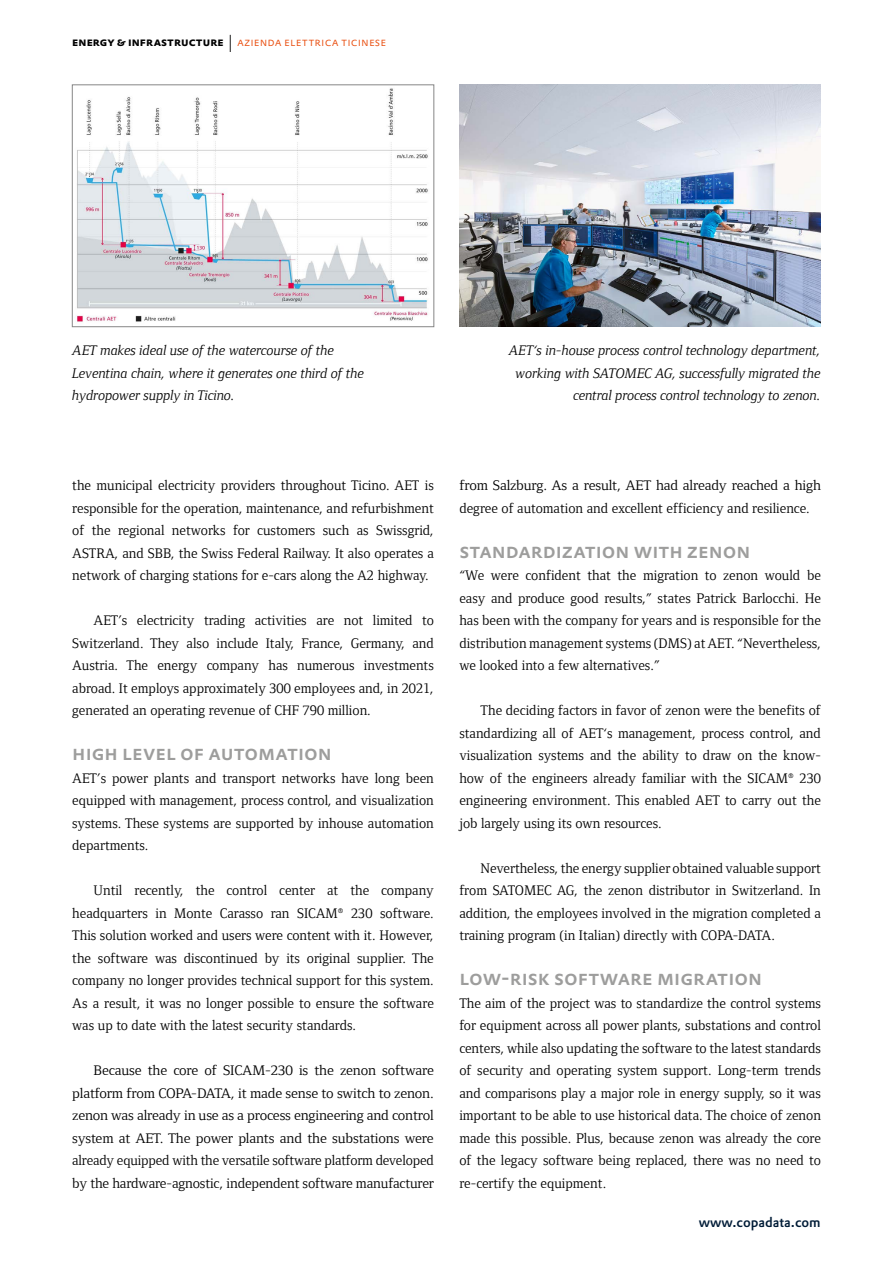
<style>
.page{position:relative;width:893px;height:1263px;background:#fff}
.page>*{position:absolute;margin:0;border:0;box-sizing:border-box;transform-origin:0 0}
.t1{font:500 21px "DTL Prokyon TOT Caps";color:#9d9d9c}
.t2{font:14.25px/22.5px "Foundry Form Serif";color:#000;text-align:justify}
.t3{font:14.25px/22.5px "Foundry Form Serif";color:#000;text-align:justify;scale:1.05 1}
.t4{font:14.25px/22.5px "Foundry Form Serif Italic OSF";color:#000;text-align:right}
.t5{font:500 13.5px "DTL Prokyon TOT";color:#001c37}
.t6{font:300 12px "DTL Prokyon TOT Caps";letter-spacing:.005em;color:#e94e0f}
.s1{font-weight:700;color:#000}
.s2{font-size:24px;color:#000}
</style>
<div class="page">
<img style="left:74px;top:88px;width:354px;height:234px">
<div style="left:72px;top:85px;width:362px;height:242px;border:1px solid #878787"></div>
<img style="left:459px;top:85px;width:362px;height:242px">
<p class="t6" style="left:72px;top:34px;width:316px"><span class="s1">energy &amp; infrastructure</span> <span class="s2">I</span> azienda elettrica ticinese</p>
<p class="t4" style="left:72px;top:339px;width:293px;text-align:left">AET makes ideal use of the watercourse of the<br>Leventina chain, where it generates one third of the hydropower supply in Ticino.</p>
<p class="t4" style="left:509px;top:339px;width:313px">AET‘s in-house process control technology department, working with SATOMEC AG, successfully migrated the central process control technology to zenon.</p>
<p class="t2" style="left:72px;top:474px;width:363px">the municipal electricity providers throughout Ticino. AET is responsible for the operation, maintenance, and refurbishment of the regional networks for customers such as Swissgrid, ASTRA, and SBB, the Swiss Federal Railway. It also operates a network of charging stations for e-cars along the A2 highway.</p>
<p class="t2" style="left:72px;top:609px;width:363px;text-indent:21px">AET’s electricity trading activities are not limited to Switzerland. They also include Italy, France, Germany, and Austria. The energy company has numerous investments abroad. It employs approximately 300 employees and, in 2021, generated an operating revenue of CHF 790 million.</p>
<h1 class="t1" style="left:72px;top:739px;width:261px">High level of automation</h1>
<p class="t2" style="left:72px;top:767px;width:363px">AET’s power plants and transport networks have long been equipped with management, process control, and visualization systems. These systems are supported by inhouse automation departments.</p>
<p class="t2" style="left:72px;top:879px;width:363px;text-indent:21px">Until recently, the control center at the company headquarters in Monte Carasso ran SICAM® 230 software.<br>This solution worked and users were content with it. However, the software was discontinued by its original supplier. The company no longer provides technical support for this system.<br>As a result, it was no longer possible to ensure the software was up to date with the latest security standards.</p>
<p class="t3" style="left:72px;top:1059px;width:346px;text-indent:21px">Because the core of SICAM-230 is the zenon software platform from COPA-DATA, it made sense to switch to zenon. zenon was already in use as a process engineering and control system at AET. The power plants and the substations were already equipped with the versatile software platform developed by the hardware-agnostic, independent software manufacturer</p>
<p class="t3" style="left:459px;top:474px;width:346px">from Salzburg. As a result, AET had already reached a high degree of automation and excellent efficiency and resilience.</p>
<h1 class="t1" style="left:459px;top:537px;width:293px">Standardization with zenon</h1>
<p class="t2" style="left:459px;top:564px;width:363px">“We were confident that the migration to zenon would be easy and produce good results,” states Patrick Barlocchi. He has been with the company for years and is responsible for the distribution management systems (DMS) at AET. “Nevertheless, we looked into a few alternatives.”</p>
<p class="t2" style="left:459px;top:699px;width:363px;text-indent:21px">The deciding factors in favor of zenon were the benefits of standardizing all of AET‘s management, process control, and visualization systems and the ability to draw on the know&shy;how of the engineers already familiar with the SICAM® 230 engineering environment. This enabled AET to carry out the job largely using its own resources.</p>
<p class="t2" style="left:459px;top:857px;width:363px;text-indent:21px">Nevertheless, the energy supplier obtained valuable support from SATOMEC AG, the zenon distributor in Switzerland. In addition, the employees involved in the migration completed a training program (in Italian) directly with COPA-DATA.</p>
<h1 class="t1" style="left:459px;top:964px;width:304px">Low-risk software migration</h1>
<p class="t2" style="left:459px;top:992px;width:363px">The aim of the project was to standardize the control systems for equipment across all power plants, substations and control centers, while also updating the software to the latest standards of security and operating system support. Long-term trends and comparisons play a major role in energy supply, so it was important to be able to use historical data. The choice of zenon made this possible. Plus, because zenon was already the core of the legacy software being replaced, there was no need to re-certify the equipment.</p>
<p class="t5" style="left:699px;top:1213px;width:124px">www.copadata.com</p>
</div>
